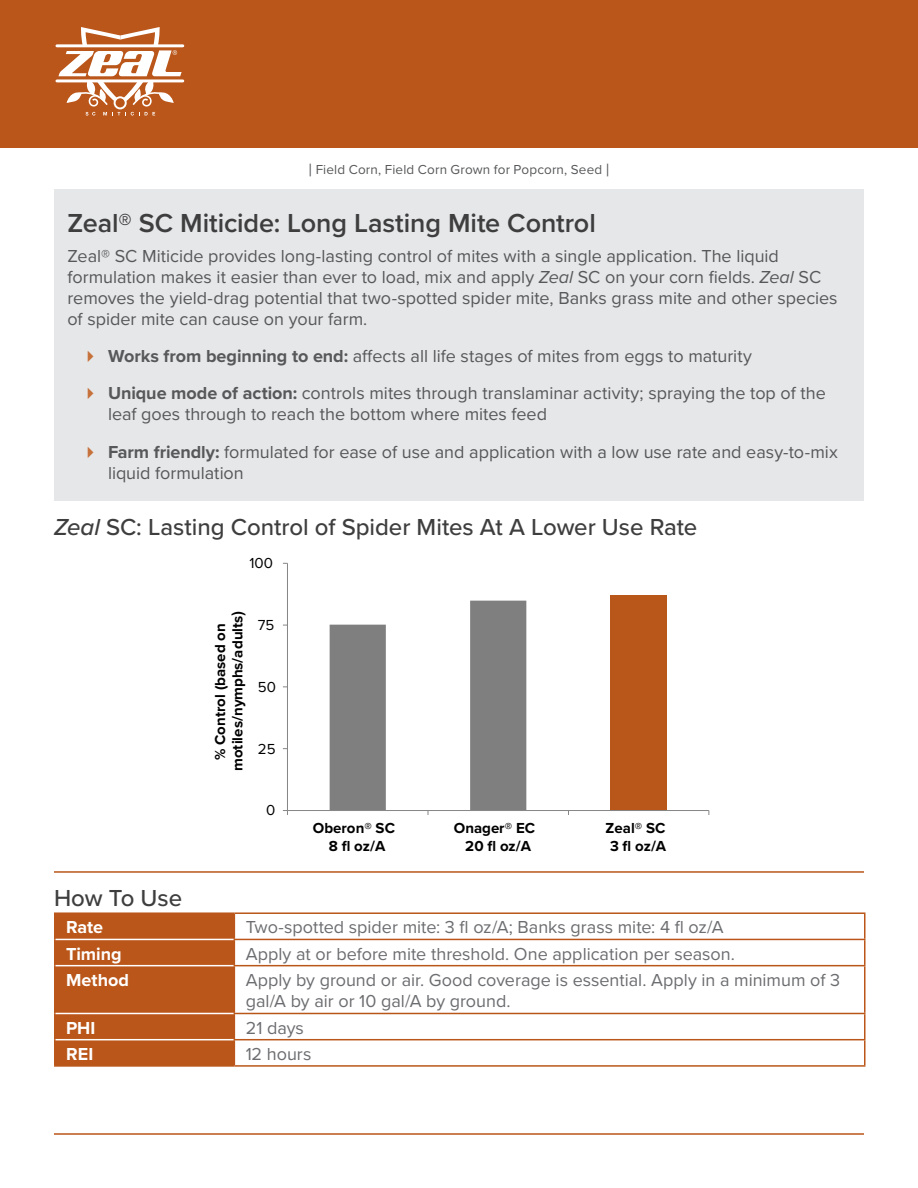
<style>
.page{position:relative;width:918px;height:1188px;background:#fff}
.page>*{position:absolute;margin:0;border:0;box-sizing:border-box;transform-origin:0 0}
.Heading_1{font:600 27px "Proxima Nova";letter-spacing:-.005em;color:#3e3e3f}
.Heading_2{font:500 24px "Proxima Nova";letter-spacing:-.005em;color:#3e3e3f}
.Heading_2_rule{font:500 24px "Proxima Nova";letter-spacing:-.005em;color:#3e3e3f}
.body{font:18px/21px "Proxima Nova";color:#57585a}
.table_cell{font:18px/21.6px "Proxima Nova";color:#6c6d70}
.table_header{font:700 18px "Proxima Nova";letter-spacing:-.005em;color:#fff}
.t1{font:700 15px/17.4px "Proxima Nova";color:#000;text-align:center}
.t2{font:15px "Proxima Nova";letter-spacing:.005em;color:#000}
.crop{font:13.5px "Proxima Nova";letter-spacing:.015em;color:#57585a}
.s1{font-size:18px}
.s2{font-style:italic}
.s3{font-weight:700}
.s4{font-family:"Arial"}
</style>
<div class="page">
<div style="left:0;top:0;width:918px;height:148px;background:#ba5619"></div>
<hr style="left:54px;top:1133px;width:810px;height:2px;background:#ba5619">
<hr style="left:57px;top:44px;width:126px;height:3px;background:#fff">
<hr style="left:57px;top:79px;width:126px;height:3px;background:#fff">
<svg style="left:58px;top:27px;width:124px;height:89px"></svg>
<div style="left:54px;top:189px;width:810px;height:312px;background:#e6e7e9"></div>
<hr style="left:54px;top:871px;width:810px;height:2px;background:#ba5619">
<hr style="left:234px;top:912px;width:632px;height:2px;background:#ba5619">
<hr style="left:864px;top:914px;width:2px;height:25px;background:#ba5619">
<hr style="left:234px;top:939px;width:632px;height:1px;background:#ba5619">
<hr style="left:864px;top:940px;width:2px;height:25px;background:#ba5619">
<hr style="left:234px;top:965px;width:632px;height:1px;background:#ba5619">
<hr style="left:864px;top:966px;width:2px;height:47px;background:#ba5619">
<hr style="left:234px;top:1013px;width:632px;height:1px;background:#ba5619">
<hr style="left:864px;top:1014px;width:2px;height:25px;background:#ba5619">
<hr style="left:234px;top:1039px;width:632px;height:1px;background:#ba5619">
<hr style="left:864px;top:1040px;width:2px;height:25px;background:#ba5619">
<hr style="left:234px;top:1065px;width:632px;height:2px;background:#ba5619">
<hr style="left:54px;top:912px;width:180px;height:2px;background:#ba5619">
<hr style="left:54px;top:914px;width:2px;height:25px;background:#ba5619">
<hr style="left:54px;top:939px;width:2px;height:27px;background:#ba5619">
<hr style="left:54px;top:966px;width:2px;height:47px;background:#ba5619">
<hr style="left:54px;top:1013px;width:2px;height:27px;background:#ba5619">
<hr style="left:54px;top:1040px;width:2px;height:25px;background:#ba5619">
<div style="left:55px;top:913px;width:180px;height:153px;background:#ba5619"></div>
<hr style="left:54px;top:1065px;width:180px;height:2px;background:#ba5619">
<hr style="left:56px;top:939px;width:178px;height:1px;background:#fff">
<hr style="left:56px;top:965px;width:178px;height:1px;background:#fff">
<hr style="left:56px;top:1013px;width:178px;height:1px;background:#fff">
<hr style="left:56px;top:1039px;width:178px;height:1px;background:#fff">
<div style="left:611px;top:595px;width:56px;height:215px;background:#b9571a"></div>
<hr style="left:287px;top:563px;width:1px;height:248px;background:#868686">
<hr style="left:287px;top:810px;width:422px;height:1px;background:#868686">
<svg style="left:330px;top:601px;width:196px;height:214px"></svg>
<p class="crop" style="left:308px;top:162px;width:303px"><span class="s1">|</span> Field Corn, Field Corn Grown for Popcorn, Seed <span class="s1">|</span></p>
<p class="Heading_1" style="left:68px;top:207px;width:530px">Zeal® SC Miticide: Long Lasting Mite Control</p>
<p class="body" style="left:68px;top:246px;width:772px">Zeal® SC Miticide provides long-lasting control of mites with a single application. The liquid formulation makes it easier than ever to load, mix and apply <span class="s2">Zeal</span> SC on your corn fields. <span class="s2">Zeal</span> SC removes the yield-drag potential that two-spotted spider mite, Banks grass mite and other species of spider mite can cause on your farm.</p>
<p class="body" style="left:108px;top:346px;width:646px"><span class="s3">Works from beginning to end:</span> affects all life stages of mites from eggs to maturity</p>
<p class="body" style="left:108px;top:383px;width:719px"><span class="s3">Unique mode of action:</span> controls mites through translaminar activity; spraying the top of the leaf goes through to reach the bottom where mites feed</p>
<p class="body" style="left:108px;top:441px;width:731px"><span class="s3">Farm friendly:</span> formulated for ease of use and application with a low use rate and easy-to-mix liquid formulation</p>
<p class="Heading_2" style="left:54px;top:513px;width:645px"><span class="s2">Zeal</span> SC: Lasting Control of Spider Mites At A Lower Use Rate</p>
<p class="t2" style="left:249px;top:554px;width:25px">100</p>
<p class="t1" style="left:212px;top:771px;width:162px;rotate:-90deg">% Control (based on motiles/nymphs/adults<span class="s4">)</span></p>
<p class="t2" style="left:258px;top:616px;width:18px">75</p>
<p class="t2" style="left:258px;top:678px;width:20px">50</p>
<p class="t2" style="left:258px;top:740px;width:19px">25</p>
<p class="t2" style="left:266px;top:801px;width:11px">0</p>
<p class="t1" style="left:313px;top:820px;width:84px">Oberon® SC<br>8 fl oz/A</p>
<p class="t1" style="left:454px;top:820px;width:83px">Onager® EC<br>20 fl oz/A</p>
<p class="t1" style="left:606px;top:820px;width:62px;text-align:left">Zeal® SC<br>3 fl oz/A</p>
<p class="Heading_2_rule" style="left:54px;top:884px;width:130px">How To Use</p>
<p class="table_header" style="left:66px;top:917px;width:39px">Rate</p>
<p class="table_cell" style="left:246px;top:917px;width:479px">Two-spotted spider mite: 3 fl oz/A; Banks grass mite: 4 fl oz/A</p>
<p class="table_header" style="left:66px;top:943px;width:57px">Timing</p>
<p class="table_cell" style="left:246px;top:943px;width:491px">Apply at or before mite threshold. One application per season.</p>
<p class="table_header" style="left:66px;top:969px;width:64px">Method</p>
<p class="table_cell" style="left:246px;top:969px;width:596px">Apply by ground or air. Good coverage is essential. Apply in a minimum of 3 gal/A by air or 10 gal/A by ground.</p>
<p class="table_header" style="left:66px;top:1017px;width:31px">PHI</p>
<p class="table_cell" style="left:246px;top:1017px;width:60px">21 days</p>
<p class="table_header" style="left:66px;top:1043px;width:29px">REI</p>
<p class="table_cell" style="left:246px;top:1043px;width:67px">12 hours</p>
</div>
